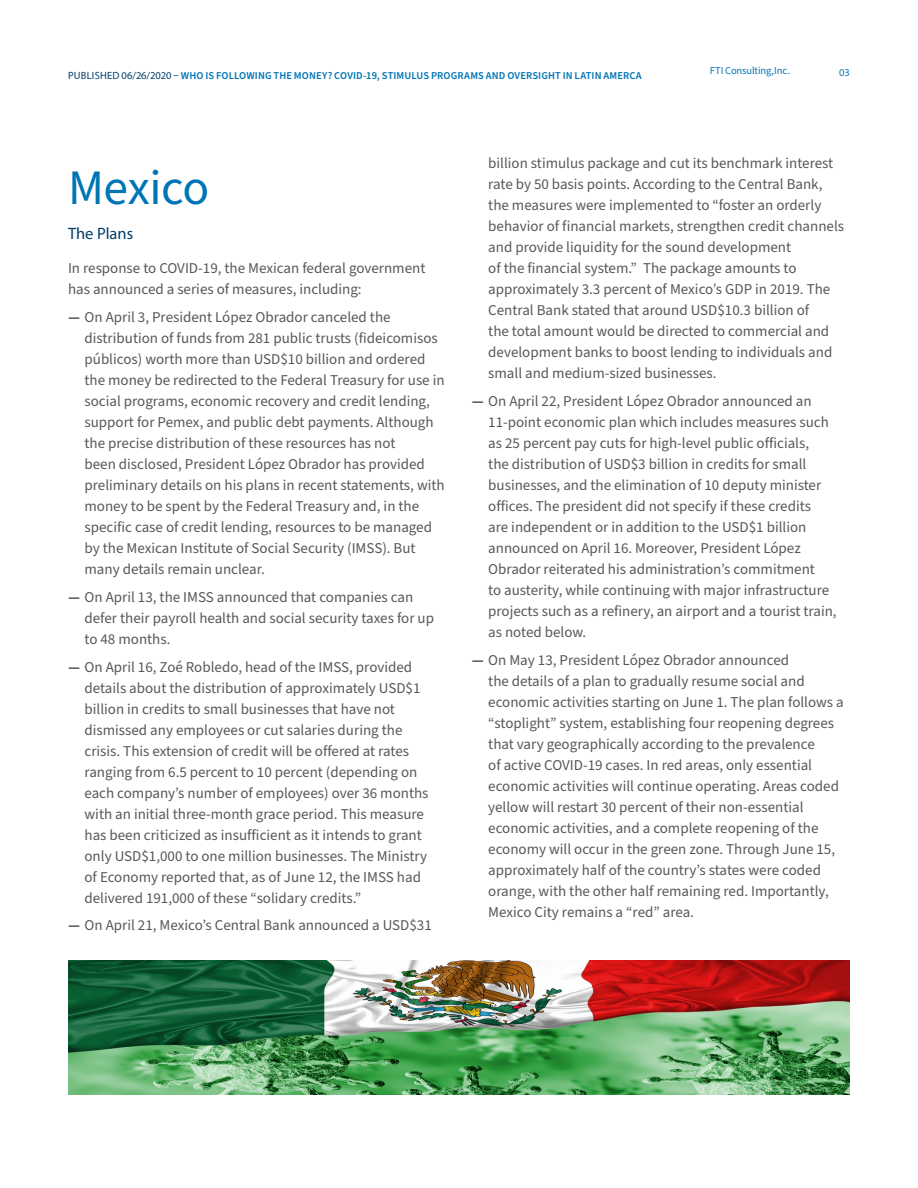
<style>
.page{position:relative;width:918px;height:1188px;background:#fff}
.page>*{position:absolute;margin:0;border:0;box-sizing:border-box;transform-origin:0 0}
.Headline{font:49.5px "Source Sans Pro";letter-spacing:-.01em;color:#0075b6}
.Subhead{font:16.5px "Myriad Pro";color:#003e69}
.Subhead-2{font:15px/21px "Source Sans Pro";color:#57585a}
.Running_head_dark_bl{font:600 10.5px "Source Sans Pro";letter-spacing:.01em;color:#0075b6}
.Boilerplate{font:10.5px "Source Sans Pro";letter-spacing:-.01em;color:#0075b6}
.Report_Label{font:10.5px "Myriad Pro";color:#0075b6}
.s1{font-family:"Myriad Pro";font-weight:400;color:#003e69}
.s2{font-weight:700}
</style>
<div class="page">
<img style="left:68px;top:961px;width:782px;height:133px">
<p class="Running_head_dark_bl" style="left:68px;top:68px;width:575px"><span class="s1">PUBLISHED 06/26/2020 –</span> WHO IS FOLLOWING THE MONEY? COVID-19, STIMULUS PROGRAMS AND OVERSIGHT IN LATIN AMERCA</p>
<p class="Boilerplate" style="left:710px;top:63px;width:82px">FTI Consulting,Inc.</p>
<p class="Report_Label" style="left:839px;top:66px;width:12px">03</p>
<p class="Headline" style="left:68px;top:154px;width:143px">Mexico</p>
<p class="Subhead" style="left:68px;top:223px;width:67px">The Plans</p>
<p class="Subhead-2" style="left:68px;top:258px;width:359px">In response to COVID-19, the Mexican federal government has announced a series of measures, including:</p>
<p class="Subhead-2" style="left:85px;top:307px;width:362px;text-indent:-16px"><span class="s2">—</span> On April 3, President López Obrador canceled the distribution of funds from 281 public trusts (fideicomisos públicos) worth more than USD$10 billion and ordered the money be redirected to the Federal Treasury for use in social programs, economic recovery and credit lending, support for Pemex, and public debt payments. Although the precise distribution of these resources has not<br>been disclosed, President López Obrador has provided preliminary details on his plans in recent statements, with money to be spent by the Federal Treasury and, in the specific case of credit lending, resources to be managed by the Mexican Institute of Social Security (IMSS). But many details remain unclear.</p>
<p class="Subhead-2" style="left:85px;top:587px;width:351px;text-indent:-16px"><span class="s2">—</span> On April 13, the IMSS announced that companies can defer their payroll health and social security taxes for up to 48 months.</p>
<p class="Subhead-2" style="left:85px;top:657px;width:346px;text-indent:-16px"><span class="s2">—</span> On April 16, Zoé Robledo, head of the IMSS, provided details about the distribution of approximately USD$1 billion in credits to small businesses that have not dismissed any employees or cut salaries during the crisis. This extension of credit will be offered at rates ranging from 6.5 percent to 10 percent (depending on each company’s number of employees) over 36 months with an initial three-month grace period. This measure has been criticized as insufficient as it intends to grant only USD$1,000 to one million businesses. The Ministry of Economy reported that, as of June 12, the IMSS had delivered 191,000 of these “solidary credits.”</p>
<p class="Subhead-2" style="left:68px;top:915px;width:365px"><span class="s2">—</span> On April 21, Mexico’s Central Bank announced a USD$31</p>
<p class="Subhead-2" style="left:488px;top:153px;width:357px">billion stimulus package and cut its benchmark interest rate by 50 basis points. According to the Central Bank, the measures were implemented to “foster an orderly behavior of financial markets, strengthen credit channels and provide liquidity for the sound development<br>of the financial system.” The package amounts to approximately 3.3 percent of Mexico’s GDP in 2019. The Central Bank stated that around USD$10.3 billion of<br>the total amount would be directed to commercial and development banks to boost lending to individuals and small and medium-sized businesses.</p>
<p class="Subhead-2" style="left:488px;top:391px;width:350px;text-indent:-16px"><span class="s2">—</span> On April 22, President López Obrador announced an 11-point economic plan which includes measures such as 25 percent pay cuts for high-level public officials,<br>the distribution of USD$3 billion in credits for small businesses, and the elimination of 10 deputy minister offices. The president did not specify if these credits<br>are independent or in addition to the USD$1 billion announced on April 16. Moreover, President López Obrador reiterated his administration’s commitment<br>to austerity, while continuing with major infrastructure projects such as a refinery, an airport and a tourist train, as noted below.</p>
<p class="Subhead-2" style="left:488px;top:650px;width:357px;text-indent:-16px"><span class="s2">—</span> On May 13, President López Obrador announced<br>the details of a plan to gradually resume social and economic activities starting on June 1. The plan follows a “stoplight” system, establishing four reopening degrees that vary geographically according to the prevalence<br>of active COVID-19 cases. In red areas, only essential economic activities will continue operating. Areas coded yellow will restart 30 percent of their non-essential economic activities, and a complete reopening of the economy will occur in the green zone. Through June 15, approximately half of the country’s states were coded orange, with the other half remaining red. Importantly, Mexico City remains a “red” area.</p>
</div>
